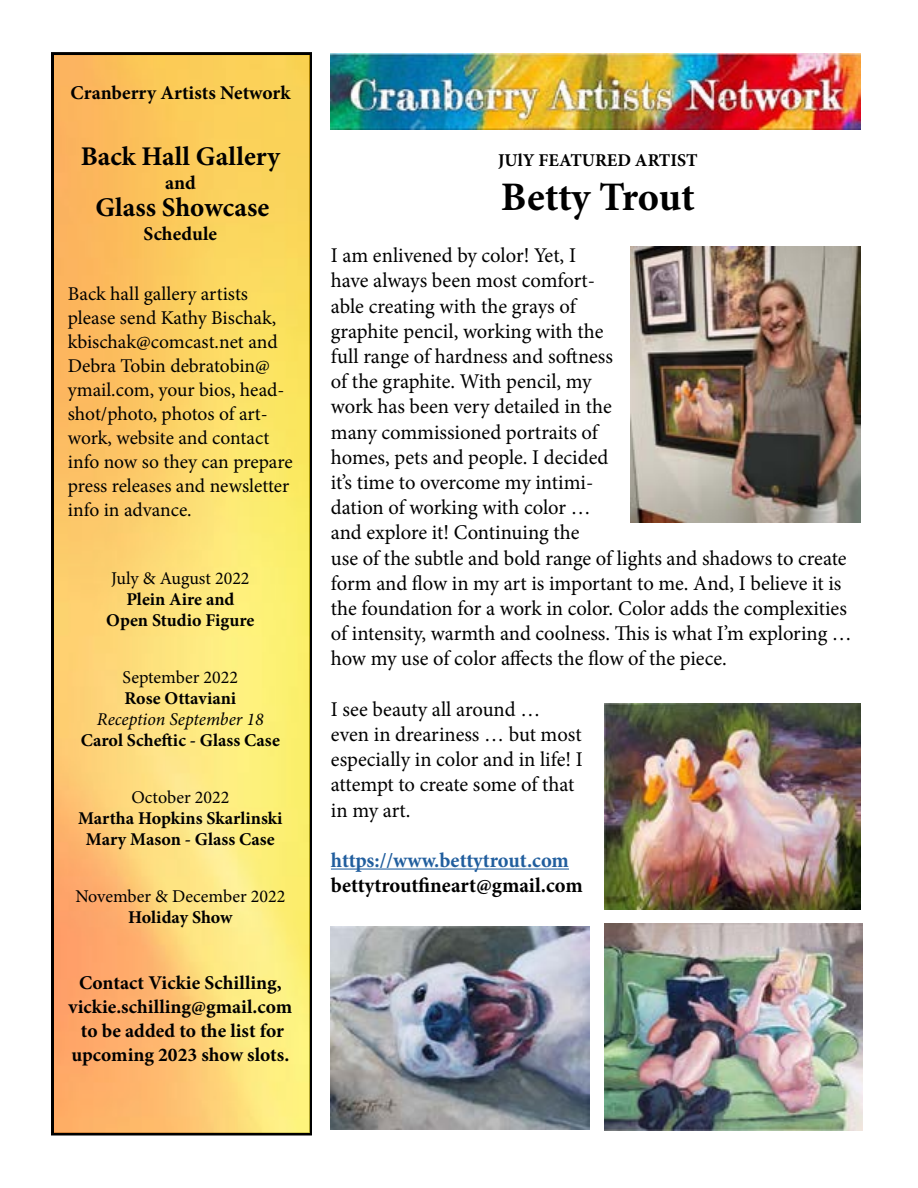
<style>
.page{position:relative;width:918px;height:1188px;background:#fff}
.page>*{position:absolute;margin:0;border:0;box-sizing:border-box;transform-origin:0 0}
.t1{font:700 40.5px "Minion Pro";letter-spacing:-.005em;color:#000}
.t2{font:700 27px "Minion Pro";color:#000}
.t3{font:21px/25.2px "Minion Pro";letter-spacing:-.005em;color:#000}
.t4{font:700 21px "Minion Pro";color:#000}
.t5{font:700 21px "Minion Pro";letter-spacing:-.005em;color:#215e9e}
.t6{font:19.5px/24px "Minion Pro";letter-spacing:-.005em;color:#000}
.t7{font:700 19.5px/24px "Minion Pro";color:#000;text-align:center}
.t8{font:700 18px/21px "Minion Pro";color:#000;text-align:center}
.t9{font:18px "Minion Pro";color:#000}
.t10{font:italic 18px "Minion Pro";letter-spacing:-.005em;color:#000}
</style>
<div class="page">
<img style="left:330px;top:54px;width:530px;height:76px">
<hr style="left:331px;top:869px;width:238px;height:1px;background:#215e9e">
<div style="left:51px;top:52px;width:261px;height:1084px;border:3px solid #000"></div>
<img style="left:54px;top:56px;width:255px;height:1076px">
<img style="left:604px;top:704px;width:257px;height:205px">
<img style="left:330px;top:927px;width:259px;height:203px">
<img style="left:604px;top:923px;width:258px;height:208px">
<img style="left:631px;top:246px;width:229px;height:277px">
<p class="t7" style="left:70px;top:81px;width:222px">Cranberry Artists Network</p>
<p class="t2" style="left:81px;top:138px;width:201px">Back Hall Gallery</p>
<p class="t7" style="left:165px;top:171px;width:32px">and</p>
<p class="t2" style="left:96px;top:189px;width:175px">Glass Showcase</p>
<p class="t7" style="left:144px;top:222px;width:75px">Schedule</p>
<p class="t6" style="left:68px;top:282px;width:226px">Back hall gallery artists please send Kathy Bischak, kbischak@comcast.net and<br>Debra Tobin debratobin@ ymail.com, your bios, head&shy;shot/photo, photos of art&shy;work, website and contact info now so they can prepare press releases and newsletter info in advance.</p>
<p class="t9" style="left:111px;top:566px;width:140px">July &amp; August 2022</p>
<p class="t8" style="left:106px;top:588px;width:150px">Plein Aire and<br>Open Studio Figure</p>
<p class="t9" style="left:123px;top:665px;width:117px">September 2022</p>
<p class="t8" style="left:125px;top:687px;width:113px">Rose Ottaviani</p>
<p class="t10" style="left:97px;top:707px;width:168px">Reception September 18</p>
<p class="t8" style="left:81px;top:729px;width:201px">Carol Scheftic - Glass Case</p>
<p class="t9" style="left:131px;top:785px;width:100px">October 2022</p>
<p class="t8" style="left:78px;top:808px;width:206px">Martha Hopkins Skarlinski<br>Mary Mason - Glass Case</p>
<p class="t9" style="left:75px;top:884px;width:212px">November &amp; December 2022</p>
<p class="t8" style="left:128px;top:907px;width:106px">Holiday Show</p>
<p class="t7" style="left:68px;top:970px;width:225px">Contact Vickie Schilling, vickie.schilling@gmail.com to be added to the list for upcoming 2023 show slots.</p>
<p class="t8" style="left:498px;top:150px;width:201px">JUlY FEATURED ARTIST</p>
<h1 class="t1" style="left:501px;top:168px;width:195px">Betty Trout</h1>
<p class="t3" style="left:331px;top:243px;width:523px">I am enlivened by color! Yet, I<br>have always been most comfort-<br>able creating with the grays of<br>graphite pencil, working with the<br>full range of hardness and softness<br>of the graphite. With pencil, my<br>work has been very detailed in the<br>many commissioned portraits of<br>homes, pets and people. I decided<br>it’s time to overcome my intimi-<br>dation of working with color …<br>and explore it! Continuing the<br>use of the subtle and bold range of lights and shadows to create form and flow in my art is important to me. And, I believe it is the foundation for a work in color. Color adds the complexities of intensity, warmth and coolness. This is what I’m exploring … how my use of color affects the flow of the piece.</p>
<p class="t3" style="left:331px;top:697px;width:253px">I see beauty all around … even in dreariness … but most especially in color and in life! I attempt to create some of that in my art.</p>
<p class="t5" style="left:331px;top:845px;width:240px">https://www.bettytrout.com</p>
<p class="t4" style="left:331px;top:871px;width:253px">bettytroutfineart@gmail.com</p>
</div>
